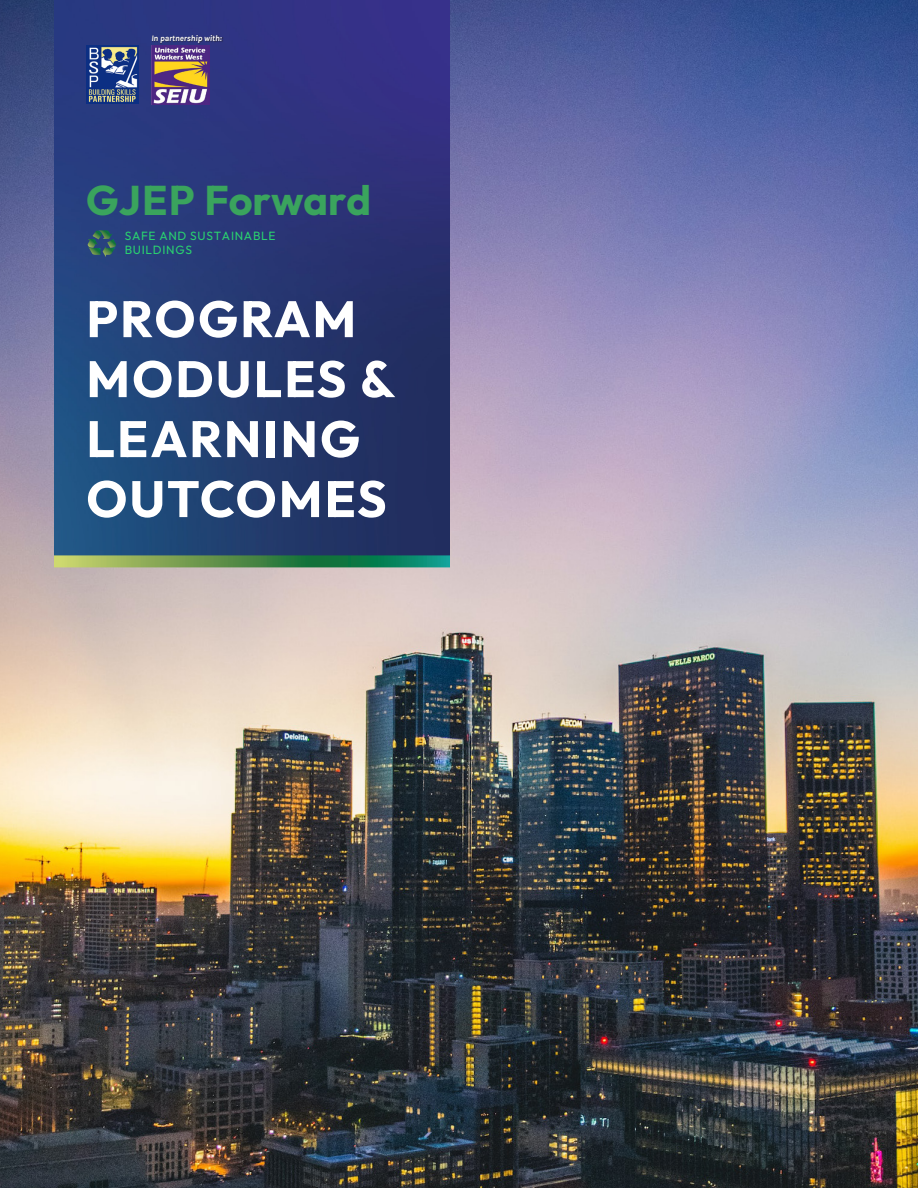
<style>
.page{position:relative;width:918px;height:1188px;background:#fff}
.page>*{position:absolute;margin:0;border:0;box-sizing:border-box;transform-origin:0 0}
.t1{font:700 51px/60px "Outfit";letter-spacing:.04em;color:#fff}
.t2{font:700 41.4px "Outfit";color:#3aa45d}
.t3{font:12px/13.5px "Outfit";letter-spacing:.06em;color:#2ad16f}
.t4{font:italic 700 8.4px "Karla";letter-spacing:-.01em;color:#fff}
</style>
<div class="page">
<img style="left:0;top:0;width:918px;height:1188px">
<img style="left:54px;top:0;width:396px;height:555px">
<img style="left:86px;top:46px;width:52px;height:58px">
<div style="left:152px;top:34px;width:71px;height:10px;background:#231f20;opacity:.75"></div>
<img style="left:151px;top:46px;width:59px;height:58px">
<svg style="left:54px;top:555px;width:396px;height:12px;background:#4e9255"></svg>
<svg style="left:87px;top:230px;width:30px;height:27px"></svg>
<p class="t4" style="left:151px;top:33px;width:72px">In partnership with:</p>
<p class="t2" style="left:86px;top:177px;width:286px">GJEP Forward</p>
<p class="t3" style="left:125px;top:229px;width:152px">SAFE AND SUSTAINABLE<br>BUILDINGS</p>
<p class="t1" style="left:86px;top:289px;width:311px">PROGRAM<br>MODULES &amp;<br>LEARNING<br>OUTCOMES</p>
</div>
